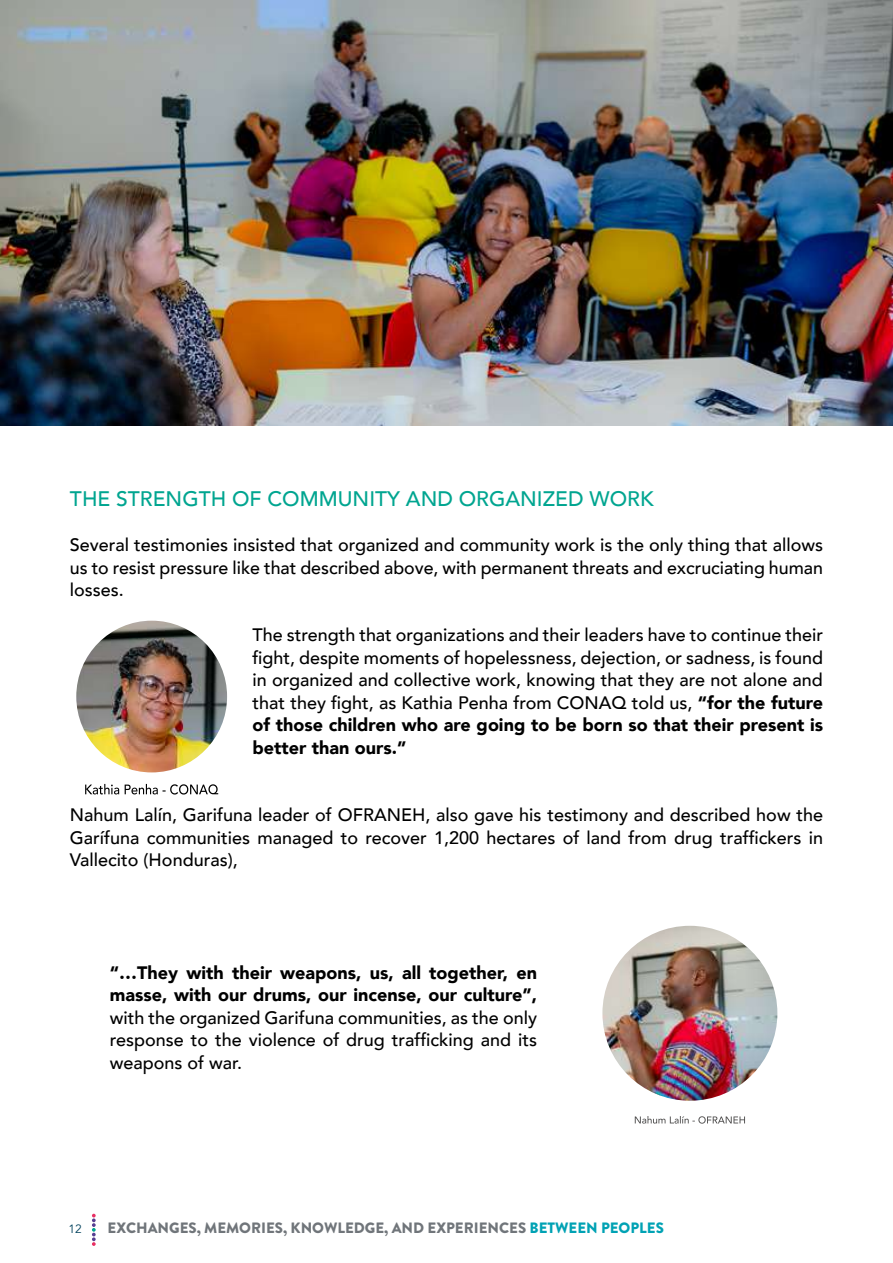
<style>
.page{position:relative;width:893px;height:1263px;background:#fff}
.page>*{position:absolute;margin:0;border:0;box-sizing:border-box;transform-origin:0 0}
.t1{font:500 21px "Avenir";color:#00a590}
.t2{font:500 18px/22.5px "Avenir";color:#000;text-align:justify}
.t3{font:900 18px/22.5px "Avenir";color:#000}
.t4{font:900 15px "Brandon Grotesque";color:#70757a}
.t5{font:12px "Avenir";color:#00415c}
.s1{font-weight:900}
.s2{color:#00a2b4}
</style>
<div class="page">
<svg style="left:92px;top:1214px;width:4px;height:32px"></svg>
<img style="left:76px;top:621px;width:151px;height:151px">
<svg style="left:85px;top:784px;width:133px;height:10px"></svg>
<svg style="left:635px;top:1116px;width:110px;height:8px"></svg>
<img style="left:602px;top:926px;width:175px;height:175px;border-radius:87px">
<img style="left:0;top:0;width:893px;height:425px">
<p class="t1" style="left:70px;top:481px;width:585px">THE STRENGTH OF COMMUNITY AND ORGANIZED WORK</p>
<p class="t2" style="left:70px;top:533px;width:755px">Several testimonies insisted that organized and community work is the only thing that allows us to resist pressure like that described above, with permanent threats and excruciating human losses.</p>
<p class="t2" style="left:253px;top:623px;width:572px">The strength that organizations and their leaders have to continue their fight, despite moments of hopelessness, dejection, or sadness, is found in organized and collective work, knowing that they are not alone and that they fight, as Kathia Penha from CONAQ told us, <span class="s1">“for the future of those children who are going to be born so that their present is better than ours.”</span></p>
<p class="t2" style="left:70px;top:803px;width:755px">Nahum Lalín, Garifuna leader of OFRANEH, also gave his testimony and described how the Garífuna communities managed to recover 1,200 hectares of land from drug traffickers in Vallecito (Honduras),</p>
<p class="t3" style="left:110px;top:961px;width:429px">“…They with their weapons, us, all together, en masse, with our drums, our incense, our culture”,</p>
<p class="t2" style="left:110px;top:1005px;width:429px">with the organized Garifuna communities, as the only response to the violence of drug trafficking and its weapons of war.</p>
<p class="t5" style="left:69px;top:1221px;width:15px">12</p>
<p class="t4" style="left:108px;top:1217px;width:558px">EXCHANGES, MEMORIES, KNOWLEDGE, AND EXPERIENCES <span class="s2">BETWEEN PEOPLES</span></p>
</div>
